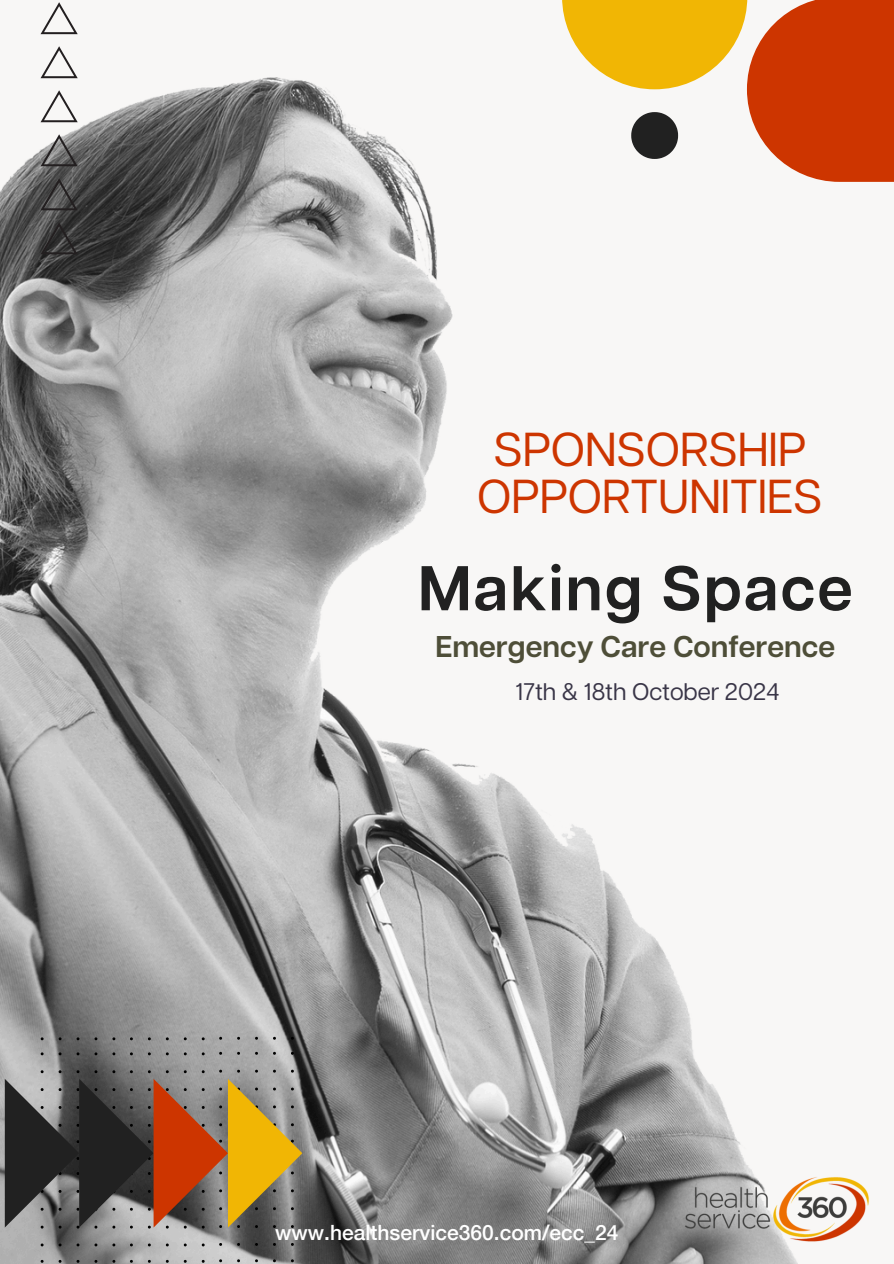
<style>
.page{position:relative;width:894px;height:1264px;background:#fff}
.page>*{position:absolute;margin:0;border:0;box-sizing:border-box;transform-origin:0 0}
.t1{font:600 63px "Articulat CF";letter-spacing:.035em;color:#212121}
.t2{font:47.55px/47.2px "Articulat CF";color:#cd3500;text-align:center}
.t3{font:600 30px "Articulat CF";color:#4e4e38}
.t4{font:24px "Articulat CF";color:#393547}
.t5{font:500 21px "Helvetica Neue";color:#fff}
</style>
<div class="page">
<img style="left:0;top:34px;width:798px;height:1229px">
<svg style="left:562px;top:0;width:331px;height:182px"></svg>
<svg style="left:41px;top:1036px;width:253px;height:226px;background:#8e8e8e"></svg>
<svg style="left:41px;top:2px;width:37px;height:252px"></svg>
<svg style="left:5px;top:1078px;width:297px;height:149px;background:#785e43"></svg>
<img style="left:680px;top:1174px;width:190px;height:70px">
<p class="t2" style="left:477px;top:428px;width:346px">SPONSORSHIP<br>OPPORTUNITIES</p>
<h4 class="t1" style="left:418px;top:560px;width:436px">Making Space</h4>
<h3 class="t3" style="left:435px;top:633px;width:401px">Emergency Care Conference</h3>
<h1 class="t4" style="left:515px;top:681px;width:265px">17th &amp; 18th October 2024</h1>
<h2 class="t5" style="left:275px;top:1219px;width:344px">www.healthservice360.com/ecc_24</h2>
</div>
